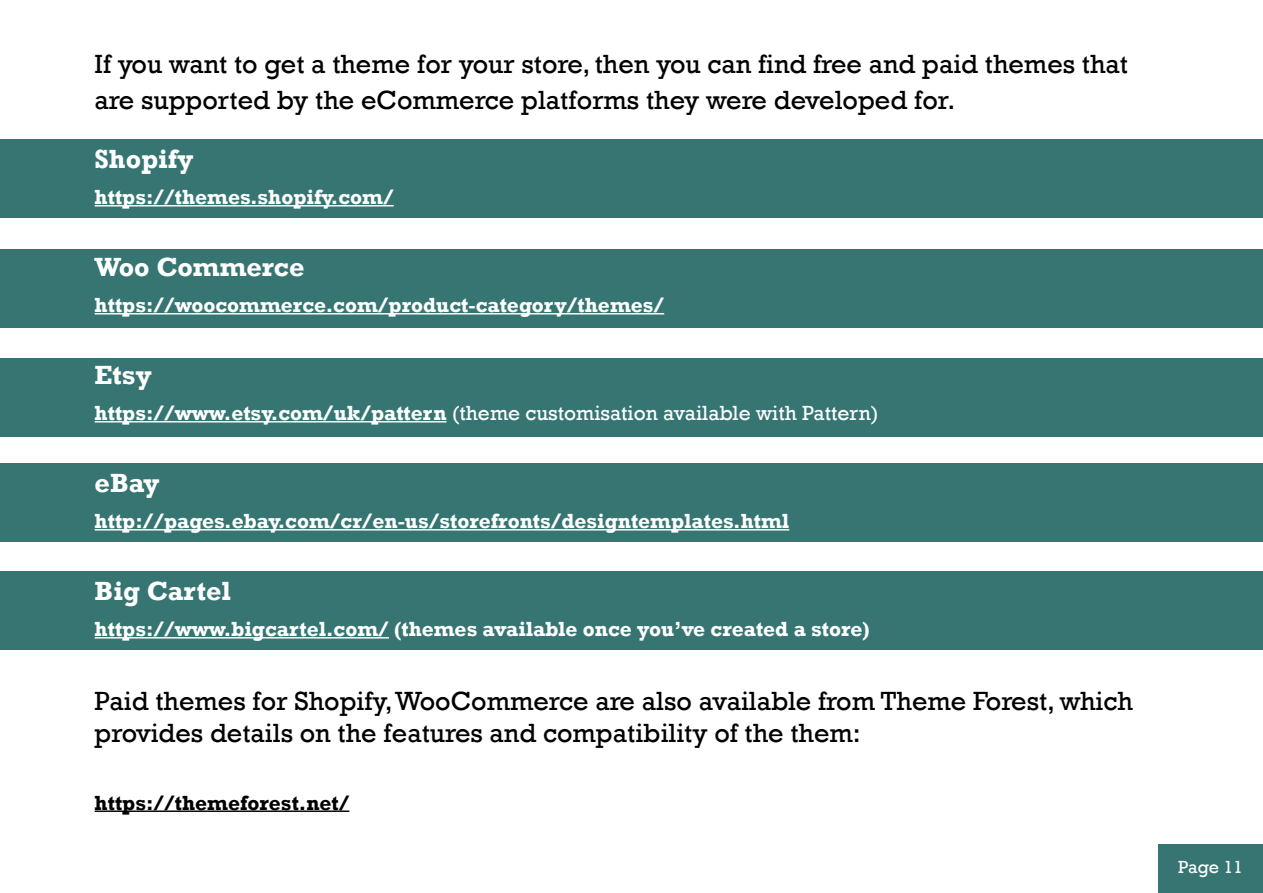
<style>
.page{position:relative;width:1263px;height:893px;background:#fff}
.page>*{position:absolute;margin:0;border:0;box-sizing:border-box;transform-origin:0 0}
.t1{font:27px/36px "Rockwell";color:#000}
.t2{font:700 27px "Rockwell";color:#fff}
.t3{font:700 21px "Rockwell";color:#fff}
.t4{font:21px "Rockwell";color:#fff}
.t5{font:700 21px "Rockwell";color:#000}
.t6{font:18px "Rockwell";letter-spacing:-.01em;color:#fff}
.s1{color:#fff}
.s2{font-weight:700}
</style>
<div class="page">
<div style="left:0;top:571px;width:1263px;height:79px;background:#377573"></div>
<div style="left:0;top:464px;width:1263px;height:78px;background:#377573"></div>
<div style="left:0;top:358px;width:1263px;height:78px;background:#377573"></div>
<div style="left:0;top:249px;width:1263px;height:78px;background:#377573"></div>
<div style="left:0;top:140px;width:1263px;height:78px;background:#377573"></div>
<hr style="left:95px;top:205px;width:299px;height:1px;background:#fff">
<hr style="left:95px;top:313px;width:569px;height:1px;background:#fff">
<hr style="left:95px;top:421px;width:351px;height:1px;background:#fff">
<hr style="left:95px;top:529px;width:694px;height:1px;background:#fff">
<hr style="left:95px;top:637px;width:294px;height:1px;background:#fff">
<hr style="left:95px;top:810px;width:254px;height:2px;background:#000">
<div style="left:1158px;top:845px;width:105px;height:48px;background:#377573"></div>
<p class="t1" style="left:95px;top:46px;width:1035px">If you want to get a theme for your store, then you can find free and paid themes that are supported by the eCommerce platforms they were developed for.<span class="s1">re:</span></p>
<p class="t2" style="left:95px;top:143px;width:100px">Shopify</p>
<p class="t3" style="left:95px;top:184px;width:301px">https://themes.shopify.com/</p>
<p class="t2" style="left:95px;top:251px;width:211px">Woo Commerce</p>
<p class="t3" style="left:95px;top:292px;width:571px">https://woocommerce.com/product-category/themes/</p>
<p class="t2" style="left:95px;top:359px;width:59px">Etsy</p>
<p class="t4" style="left:95px;top:401px;width:786px"><span class="s2">https://www.etsy.com/uk/pattern</span> (theme customisation available with Pattern)</p>
<p class="t2" style="left:95px;top:467px;width:67px">eBay</p>
<p class="t3" style="left:95px;top:508px;width:696px">http://pages.ebay.com/cr/en-us/storefronts/designtemplates.html</p>
<p class="t2" style="left:95px;top:575px;width:138px">Big Cartel</p>
<p class="t3" style="left:95px;top:616px;width:777px">https://www.bigcartel.com/ (themes available once you’ve created a store)</p>
<p class="t1" style="left:95px;top:685px;width:1040px;line-height:32.4px">Paid themes for Shopify, WooCommerce are also available from Theme Forest, which provides details on the features and compatibility of the them:<span class="s1">es.</span></p>
<p class="t5" style="left:95px;top:790px;width:256px">https://themeforest.net/</p>
<p class="t6" style="left:1178px;top:856px;width:66px">Page 11</p>
</div>
